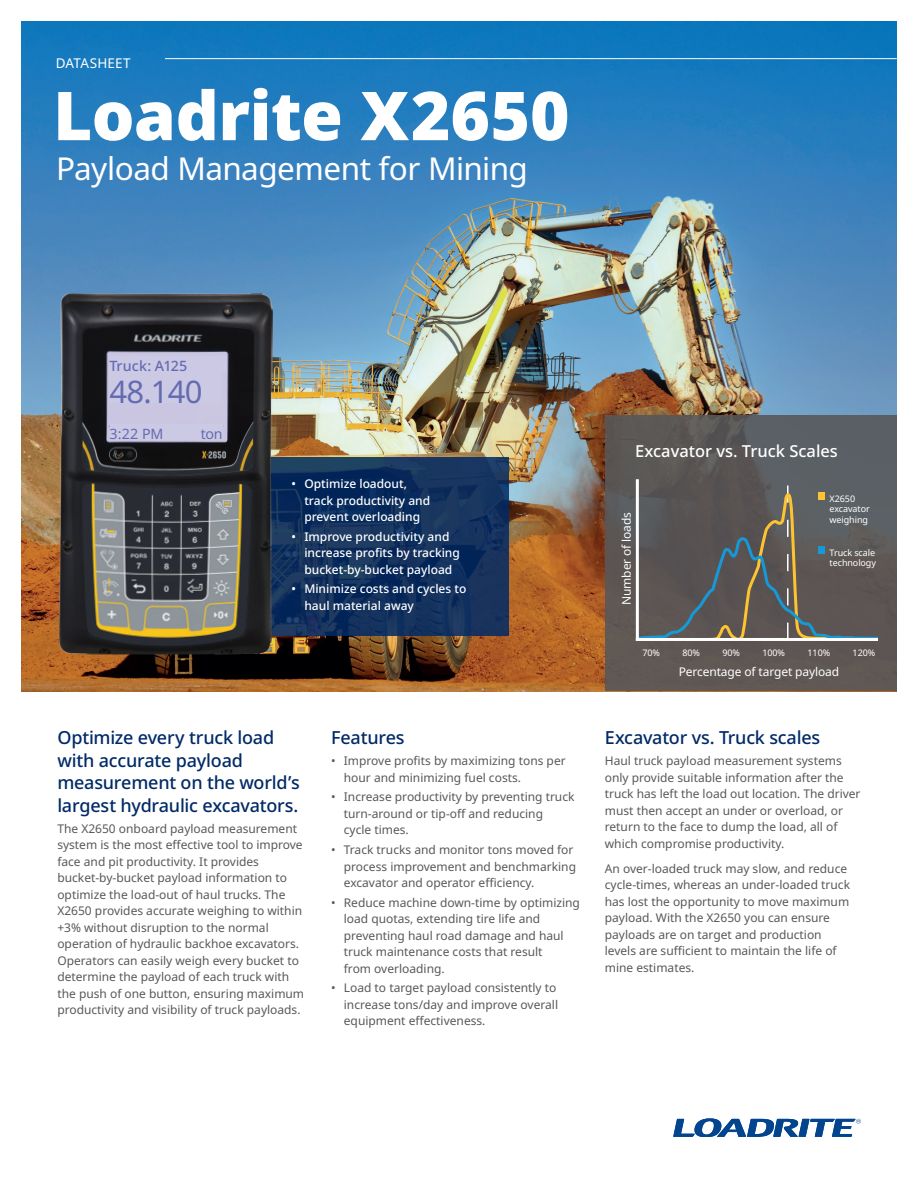
<style>
.page{position:relative;width:918px;height:1188px;background:#fff}
.page>*{position:absolute;margin:0;border:0;box-sizing:border-box;transform-origin:0 0}
.CoverHeading_45_36{font:900 67.5px "Noto Sans";letter-spacing:-.005em;color:#fff}
.CoverSubHeading_21_2{font:31.5px "Noto Sans";letter-spacing:-.015em;color:#fff}
.XL_On_screen{font:31.05px "Noto Sans";color:#646bb1}
.Heading_3_12_15{font:500 18px/22.5px "Noto Sans";letter-spacing:-.01em;color:#002a66}
.BulletsBody_8_11{font:500 16.5px "Noto Sans";color:#fff}
.On-screen_text{font:500 14.25px "Noto Sans";letter-spacing:.005em;color:#646bb1}
.Small_on_screen_text{font:14.25px "Noto Sans";color:#646bb1}
.Big_onscreen_right{font:14.25px "Noto Sans";color:#646bb1}
.DocType_9_10{font:13.5px "Noto Sans";letter-spacing:.005em;color:#fff}
.BodyText_8_11{font:12px/16.5px "Noto Sans";color:#57585a}
.t1{font:500 12px/16.5px "Noto Sans";color:#fff}
.SmallerWhiteBody{font:12px "Noto Sans";letter-spacing:-.01em;color:#fff}
.SmallerWhiteBody-2{font:9px/10.5px "Noto Sans";letter-spacing:-.01em;color:#fff}
</style>
<div class="page">
<img style="left:21px;top:21px;width:876px;height:670px">
<hr style="left:165px;top:58px;width:732px;height:1px;background:#fff">
<svg style="left:673px;top:1118px;width:188px;height:19px"></svg>
<svg style="left:273px;top:457px;width:236px;height:178px;background:#11305d"></svg>
<img style="left:59px;top:293px;width:214px;height:361px">
<div style="left:110px;top:424px;width:66px;height:15px;background:#ccc9e4"></div>
<div style="left:166px;top:424px;width:57px;height:15px;background:#ccc9e4"></div>
<div style="left:109px;top:370px;width:113px;height:33px;background:#ccc9e4"></div>
<div style="left:109px;top:356px;width:118px;height:15px;background:#ccc9e4"></div>
<div style="left:605px;top:415px;width:292px;height:276px;background:linear-gradient(to right,#5d5753,#5c5d60)"></div>
<svg style="left:635px;top:485px;width:246px;height:159px;background:#5e5c59"></svg>
<hr style="left:636px;top:479px;width:3px;height:162px;background:#fff">
<hr style="left:636px;top:638px;width:242px;height:3px;background:#fff">
<p class="DocType_9_10" style="left:56px;top:55px;width:76px">DATASHEET</p>
<p class="CoverHeading_45_36" style="left:53px;top:77px;width:518px">Loadrite X2650</p>
<p class="CoverSubHeading_21_2" style="left:56px;top:151px;width:473px">Payload Management for Mining</p>
<p class="On-screen_text" style="left:109px;top:358px;width:80px">Truck: A125</p>
<p class="XL_On_screen" style="left:109px;top:374px;width:95px">48.140</p>
<p class="Small_on_screen_text" style="left:110px;top:426px;width:55px">3:22 PM</p>
<p class="Big_onscreen_right" style="left:201px;top:426px;width:23px">ton</p>
<p class="t1" style="left:304px;top:476px;width:127px;text-indent:-13px">• Optimize loadout, track productivity and prevent overloading</p>
<p class="t1" style="left:304px;top:528px;width:157px;text-indent:-13px">• Improve productivity and increase profits by tracking bucket-by-bucket payload</p>
<p class="t1" style="left:304px;top:581px;width:164px;text-indent:-13px">• Minimize costs and cycles to haul material away</p>
<p class="Heading_3_12_15" style="left:57px;top:727px;width:244px">Optimize every truck load with accurate payload measurement on the world’s largest hydraulic excavators.</p>
<p class="BodyText_8_11" style="left:57px;top:820px;width:248px">The X2650 onboard payload measurement system is the most effective tool to improve face and pit productivity. It provides bucket‑by‑bucket payload information to optimize the load-out of haul trucks. The X2650 provides accurate weighing to within +3% without disruption to the normal operation of hydraulic backhoe excavators.<br>Operators can easily weigh every bucket to determine the payload of each truck with the push of one button, ensuring maximum productivity and visibility of truck payloads.</p>
<p class="Heading_3_12_15" style="left:331px;top:727px;width:75px">Features</p>
<p class="BodyText_8_11" style="left:344px;top:753px;width:223px;text-indent:-13px">• Improve profits by maximizing tons per hour and minimizing fuel costs.</p>
<p class="BodyText_8_11" style="left:344px;top:789px;width:232px;text-indent:-13px">• Increase productivity by preventing truck turn-around or tip-off and reducing<br>cycle times.</p>
<p class="BodyText_8_11" style="left:344px;top:842px;width:234px;text-indent:-13px">• Track trucks and monitor tons moved for process improvement and benchmarking excavator and operator efficiency.</p>
<p class="BodyText_8_11" style="left:344px;top:894px;width:238px;text-indent:-13px">• Reduce machine down-time by optimizing load quotas, extending tire life and preventing haul road damage and haul truck maintenance costs that result<br>from overloading.</p>
<p class="BodyText_8_11" style="left:344px;top:980px;width:216px;text-indent:-13px">• Load to target payload consistently to increase tons/day and improve overall equipment effectiveness.</p>
<p class="BulletsBody_8_11" style="left:635px;top:441px;width:204px">Excavator vs. Truck Scales</p>
<p class="SmallerWhiteBody" style="left:620px;top:605px;width:95px;rotate:-90deg">Number of loads</p>
<p class="SmallerWhiteBody-2" style="left:830px;top:493px;width:42px">X2650 excavator weighing</p>
<p class="SmallerWhiteBody-2" style="left:830px;top:547px;width:48px">Truck scale technology</p>
<p class="SmallerWhiteBody-2" style="left:642px;top:647px;width:19px">70%</p>
<p class="SmallerWhiteBody-2" style="left:682px;top:647px;width:19px">80%</p>
<p class="SmallerWhiteBody-2" style="left:722px;top:647px;width:19px">90%</p>
<p class="SmallerWhiteBody-2" style="left:762px;top:647px;width:24px">100%</p>
<p class="SmallerWhiteBody-2" style="left:808px;top:647px;width:24px">110%</p>
<p class="SmallerWhiteBody-2" style="left:853px;top:647px;width:24px">120%</p>
<p class="SmallerWhiteBody" style="left:679px;top:665px;width:162px">Percentage of target payload</p>
<p class="Heading_3_12_15" style="left:605px;top:727px;width:217px">Excavator vs. Truck scales</p>
<p class="BodyText_8_11" style="left:605px;top:753px;width:257px">Haul truck payload measurement systems only provide suitable information after the truck has left the load out location. The driver must then accept an under or overload, or return to the face to dump the load, all of which compromise productivity.</p>
<p class="BodyText_8_11" style="left:605px;top:860px;width:247px">An over-loaded truck may slow, and reduce cycle-times, whereas an under-loaded truck has lost the opportunity to move maximum payload. With the X2650 you can ensure payloads are on target and production levels are sufficient to maintain the life of mine estimates.</p>
</div>
